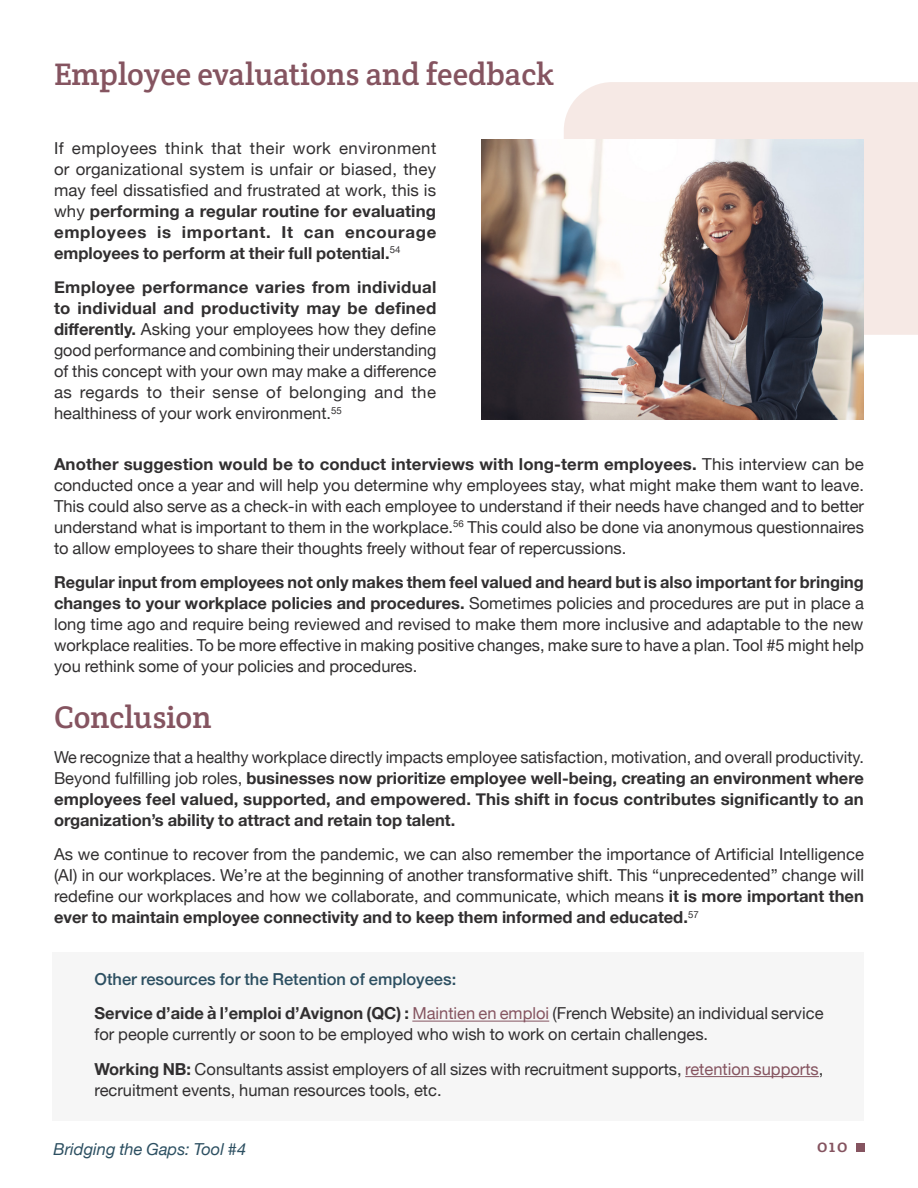
<style>
.page{position:relative;width:918px;height:1188px;background:#fff}
.page>*{position:absolute;margin:0;border:0;box-sizing:border-box;transform-origin:0 0}
.t1{font:31.5px "Crete Round";color:#855460}
.t2{font:18px "Crete Round";color:#855460}
.Body_Text{font:16.5px/21px "Helvetica Neue";color:#312f30;text-align:justify}
.Body_Text-2{font:700 16.5px/21px "Helvetica Neue";color:#312f30;text-align:justify}
.Body_Text-3{font:500 16.5px "Helvetica Neue";color:#2c4f61}
.t3{font:italic 16.5px "Helvetica Neue";color:#2c4f61}
.s1{font-weight:700}
.s2{font-weight:400}
.s3{color:#855460}
</style>
<div class="page">
<div style="left:856px;top:1143px;width:9px;height:9px;background:#855460"></div>
<div style="left:564px;top:82px;width:354px;height:253px;background:#f6e9e5"></div>
<img style="left:482px;top:139px;width:382px;height:280px">
<hr style="left:412px;top:1021px;width:137px;height:1px;background:#855460">
<hr style="left:685px;top:1076px;width:134px;height:1px;background:#855460">
<p class="t1" style="left:54px;top:54px;width:501px">Employee evaluations and feedback</p>
<p class="Body_Text" style="left:54px;top:139px;width:384px">If employees think that their work environment or organizational system is unfair or biased, they may feel dissatisfied and frustrated at work, this is why <span class="s1">performing a regular routine for evaluating employees is important. It can encourage employees to perform at their full potential.</span><sup>54</sup></p>
<p class="Body_Text" style="left:54px;top:278px;width:384px"><span class="s1">Employee performance varies from individual to individual and productivity may be defined differently.</span> Asking your employees how they define good performance and combining their understanding of this concept with your own may make a difference as regards to their sense of belonging and the healthiness of your work environment.<sup>55</sup></p>
<p class="Body_Text" style="left:54px;top:454px;width:812px"><span class="s1">Another suggestion would be to conduct interviews with long-term employees.</span> This interview can be conducted once a year and will help you determine why employees stay, what might make them want to leave.<br>This could also serve as a check-in with each employee to understand if their needs have changed and to better understand what is important to them in the workplace.<sup>56</sup> This could also be done via anonymous questionnaires to allow employees to share their thoughts freely without fear of repercussions.</p>
<p class="Body_Text" style="left:54px;top:573px;width:812px"><span class="s1">Regular input from employees not only makes them feel valued and heard but is also important for bringing changes to your workplace policies and procedures.</span> Sometimes policies and procedures are put in place a long time ago and require being reviewed and revised to make them more inclusive and adaptable to the new workplace realities. To be more effective in making positive changes, make sure to have a plan. Tool #5 might help you rethink some of your policies and procedures.</p>
<p class="t1" style="left:54px;top:697px;width:159px">Conclusion</p>
<p class="Body_Text-2" style="left:54px;top:747px;width:812px"><span class="s2">We recognize that a healthy workplace directly impacts employee satisfaction, motivation, and overall productivity.<br>Beyond fulfilling job roles,</span> businesses now prioritize employee well-being, creating an environment where employees feel valued, supported, and empowered. This shift in focus contributes significantly to an organization’s ability to attract and retain top talent.</p>
<p class="Body_Text" style="left:54px;top:845px;width:812px">As we continue to recover from the pandemic, we can also remember the importance of Artificial Intelligence (AI) in our workplaces. We’re at the beginning of another transformative shift. This “unprecedented” change will redefine our workplaces and how we collaborate, and communicate, which means <span class="s1">it is more important then ever to maintain employee connectivity and to keep them informed and educated.</span><sup>57</sup></p>
<p class="Body_Text-3" style="left:94px;top:966px;width:363px">Other resources for the Retention of employees:</p>
<p class="Body_Text" style="left:94px;top:1004px;width:731px"><span class="s1">Service d’aide à l’emploi d’Avignon (QC) :</span> <span class="s3">Maintien en emploi</span> (French Website) an individual service for people currently or soon to be employed who wish to work on certain challenges.</p>
<p class="Body_Text" style="left:94px;top:1060px;width:730px"><span class="s1">Working NB:</span> Consultants assist employers of all sizes with recruitment supports, <span class="s3">retention supports</span>, recruitment events, human resources tools, etc.</p>
<p class="t3" style="left:53px;top:1138px;width:194px">Bridging the Gaps: Tool #4</p>
<p class="t2" style="left:817px;top:1134px;width:32px">010</p>
</div>
